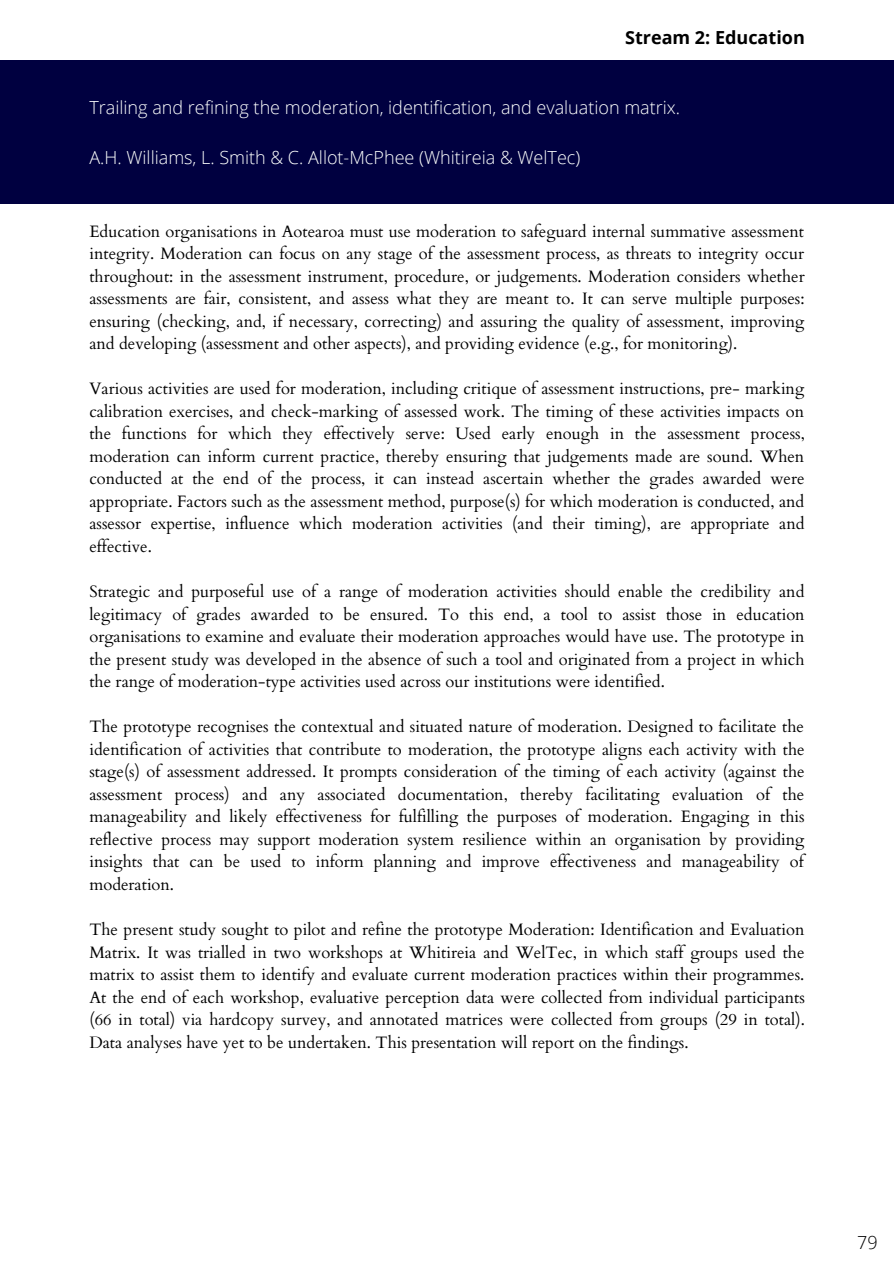
<style>
.page{position:relative;width:894px;height:1264px;background:#fff}
.page>*{position:absolute;margin:0;border:0;box-sizing:border-box;transform-origin:0 0}
.t1{font:300 18px "Open Sans";color:#fefffe}
.t2{font:700 18px "Open Sans";color:#000}
.t3{font:300 18px "Open Sans";color:#000}
.t4{font:16.5px/22.5px "Cardo";color:#000;text-align:justify}
</style>
<div class="page">
<div style="left:0;top:61px;width:893px;height:143px;background:#000040"></div>
<p class="t2" style="left:625px;top:25px;width:181px">Stream 2: Education</p>
<p class="t1" style="left:89px;top:95px;width:592px">Trailing and refining the moderation, identification, and evaluation matrix.</p>
<p class="t1" style="left:89px;top:145px;width:492px">A.H. Williams, L. Smith &amp; C. Allot-McPhee (Whitireia &amp; WelTec)</p>
<p class="t4" style="left:89px;top:220px;width:716px">Education organisations in Aotearoa must use moderation to safeguard internal summative assessment integrity. Moderation can focus on any stage of the assessment process, as threats to integrity occur throughout: in the assessment instrument, procedure, or judgements. Moderation considers whether assessments are fair, consistent, and assess what they are meant to. It can serve multiple purposes: ensuring (checking, and, if necessary, correcting) and assuring the quality of assessment, improving and developing (assessment and other aspects), and providing evidence (e.g., for monitoring).</p>
<p class="t4" style="left:89px;top:378px;width:716px">Various activities are used for moderation, including critique of assessment instructions, pre- marking calibration exercises, and check-marking of assessed work. The timing of these activities impacts on the functions for which they effectively serve: Used early enough in the assessment process, moderation can inform current practice, thereby ensuring that judgements made are sound. When conducted at the end of the process, it can instead ascertain whether the grades awarded were appropriate. Factors such as the assessment method, purpose(s) for which moderation is conducted, and assessor expertise, influence which moderation activities (and their timing), are appropriate and effective.</p>
<p class="t4" style="left:89px;top:580px;width:716px">Strategic and purposeful use of a range of moderation activities should enable the credibility and legitimacy of grades awarded to be ensured. To this end, a tool to assist those in education organisations to examine and evaluate their moderation approaches would have use. The prototype in the present study was developed in the absence of such a tool and originated from a project in which the range of moderation-type activities used across our institutions were identified.</p>
<p class="t4" style="left:89px;top:715px;width:716px">The prototype recognises the contextual and situated nature of moderation. Designed to facilitate the identification of activities that contribute to moderation, the prototype aligns each activity with the stage(s) of assessment addressed. It prompts consideration of the timing of each activity (against the assessment process) and any associated documentation, thereby facilitating evaluation of the manageability and likely effectiveness for fulfilling the purposes of moderation. Engaging in this reflective process may support moderation system resilience within an organisation by providing insights that can be used to inform planning and improve effectiveness and manageability of moderation.</p>
<p class="t4" style="left:89px;top:918px;width:716px">The present study sought to pilot and refine the prototype Moderation: Identification and Evaluation Matrix. It was trialled in two workshops at Whitireia and WelTec, in which staff groups used the matrix to assist them to identify and evaluate current moderation practices within their programmes.<br>At the end of each workshop, evaluative perception data were collected from individual participants (66 in total) via hardcopy survey, and annotated matrices were collected from groups (29 in total).<br>Data analyses have yet to be undertaken. This presentation will report on the findings.</p>
<p class="t3" style="left:856px;top:1229px;width:22px">79</p>
</div>
